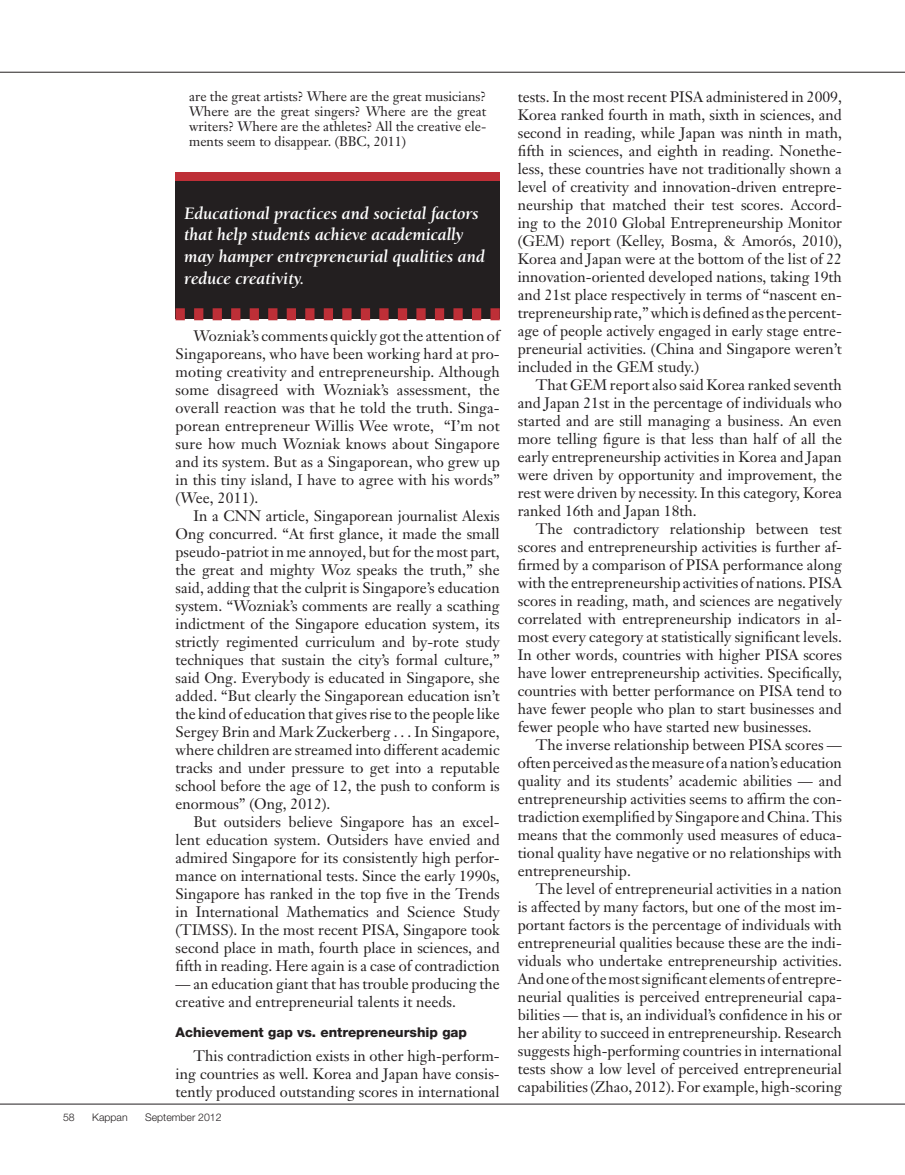
<style>
.page{position:relative;width:905px;height:1175px;background:#fff}
.page>*{position:absolute;margin:0;border:0;box-sizing:border-box;transform-origin:0 0}
.t1{font:italic 700 18px/21.6px "Berkeley Oldstyle IT Cby BT";color:#fff}
.Body_Kappan{font:15px/18px "Janson Text";color:#231f20;text-align:justify}
.Setdown_Quote{font:13.5px/15px "Janson Text";color:#231f20;text-align:justify}
.Texthead_Helv_85{font:800 13.5px "Helvetica Neue";color:#231f20}
.t2{font:300 10.5px "Helvetica Neue";color:#231f20}
</style>
<div class="page">
<hr style="left:0;top:72px;width:904px;height:1px;background:#231f20">
<hr style="left:0;top:1103px;width:904px;height:1px;background:#231f20">
<div style="left:176px;top:172px;width:324px;height:138px;background:#be2f37"></div>
<div style="left:176px;top:182px;width:324px;height:137px;background:#231f20"></div>
<svg style="left:176px;top:308px;width:324px;height:12px"></svg>
<p class="Setdown_Quote" style="left:189px;top:88px;width:299px">are the great artists? Where are the great musicians?<br>Where are the great singers? Where are the great writers? Where are the athletes? All the creative ele&shy;ments seem to disappear. (BBC, 2011)</p>
<p class="t1" style="left:184px;top:202px;width:302px">Educational practices and societal factors that help students achieve academically may hamper entrepreneurial qualities and reduce creativity.</p>
<p class="Body_Kappan" style="left:176px;top:326px;width:326px;text-indent:18px">Wozniak’s comments quickly got the attention of Singaporeans, who have been working hard at pro&shy;moting creativity and entrepreneurship. Although some disagreed with Wozniak’s assessment, the overall reaction was that he told the truth. Singa&shy;porean entrepreneur Willis Wee wrote, “I’m not sure how much Wozniak knows about Singapore and its system. But as a Singaporean, who grew up in this tiny island, I have to agree with his words” (Wee, 2011).</p>
<p class="Body_Kappan" style="left:176px;top:506px;width:326px;text-indent:18px">In a CNN article, Singaporean journalist Alexis Ong concurred. “At first glance, it made the small pseudo-patriot in me annoyed, but for the most part, the great and mighty Woz speaks the truth,” she said, adding that the culprit is Singapore’s education system. “Wozniak’s comments are really a scathing indictment of the Singapore education system, its strictly regimented curriculum and by-rote study techniques that sustain the city’s formal culture,” said Ong. Everybody is educated in Singapore, she added. “But clearly the Singaporean education isn’t the kind of education that gives rise to the people like Sergey Brin and Mark Zuckerberg . . . In Singapore, where children are streamed into different academic tracks and under pressure to get into a reputable school before the age of 12, the push to conform is enormous” (Ong, 2012).</p>
<p class="Body_Kappan" style="left:176px;top:812px;width:326px;text-indent:18px">But outsiders believe Singapore has an excel&shy;lent education system. Outsiders have envied and admired Singapore for its consistently high perfor&shy;mance on international tests. Since the early 1990s, Singapore has ranked in the top five in the Trends in International Mathematics and Science Study (TIMSS). In the most recent PISA, Singapore took second place in math, fourth place in sciences, and fifth in reading. Here again is a case of contradiction</p>
<p class="Body_Kappan" style="left:176px;top:974px;width:325px">— an education giant that has trouble producing the creative and entrepreneurial talents it needs.</p>
<p class="Texthead_Helv_85" style="left:176px;top:1024px;width:293px">Achievement gap vs. entrepreneurship gap</p>
<p class="Body_Kappan" style="left:176px;top:1046px;width:326px;text-indent:18px">This contradiction exists in other high-perform&shy;ing countries as well. Korea and Japan have consis&shy;tently produced outstanding scores in international</p>
<p class="t2" style="left:63px;top:1111px;width:13px">58</p>
<p class="t2" style="left:92px;top:1111px;width:37px">Kappan</p>
<p class="t2" style="left:145px;top:1111px;width:78px">September 2012</p>
<p class="Body_Kappan" style="left:518px;top:87px;width:326px">tests. In the most recent PISA administered in 2009, Korea ranked fourth in math, sixth in sciences, and second in reading, while Japan was ninth in math, fifth in sciences, and eighth in reading. Nonethe&shy;less, these countries have not traditionally shown a level of creativity and innovation-driven entrepre&shy;neurship that matched their test scores. Accord&shy;ing to the 2010 Global Entrepreneurship Monitor (GEM) report (Kelley, Bosma, &amp; Amorós, 2010), Korea and Japan were at the bottom of the list of 22 innovation-oriented developed nations, taking 19th and 21st place respectively in terms of “nascent en&shy;trepreneurship rate,” which is defined as the percent&shy;age of people actively engaged in early stage entre&shy;preneurial activities. (China and Singapore weren’t included in the GEM study.)</p>
<p class="Body_Kappan" style="left:518px;top:375px;width:326px;text-indent:18px">That GEM report also said Korea ranked seventh and Japan 21st in the percentage of individuals who started and are still managing a business. An even more telling figure is that less than half of all the early entrepreneurship activities in Korea and Japan were driven by opportunity and improvement, the rest were driven by necessity. In this category, Korea ranked 16th and Japan 18th.</p>
<p class="Body_Kappan" style="left:518px;top:519px;width:326px;text-indent:18px">The contradictory relationship between test scores and entrepreneurship activities is further af&shy;firmed by a comparison of PISA performance along with the entrepreneurship activities of nations. PISA scores in reading, math, and sciences are negatively correlated with entrepreneurship indicators in al&shy;most every category at statistically significant levels.<br>In other words, countries with higher PISA scores have lower entrepreneurship activities. Specifically, countries with better performance on PISA tend to have fewer people who plan to start businesses and fewer people who have started new businesses.</p>
<p class="Body_Kappan" style="left:518px;top:735px;width:326px;text-indent:18px">The inverse relationship between PISA scores — often perceived as the measure of a nation’s education quality and its students’ academic abilities — and entrepreneurship activities seems to affirm the con&shy;tradiction exemplified by Singapore and China. This means that the commonly used measures of educa&shy;tional quality have negative or no relationships with entrepreneurship.</p>
<p class="Body_Kappan" style="left:518px;top:879px;width:326px;text-indent:18px">The level of entrepreneurial activities in a nation is affected by many factors, but one of the most im&shy;portant factors is the percentage of individuals with entrepreneurial qualities because these are the indi&shy;viduals who undertake entrepreneurship activities.<br>And one of the most significant elements of entrepre&shy;neurial qualities is perceived entrepreneurial capa&shy;bilities — that is, an individual’s confidence in his or her ability to succeed in entrepreneurship. Research suggests high-performing countries in international tests show a low level of perceived entrepreneurial capabilities (Zhao, 2012). For example, high-scoring</p>
</div>
